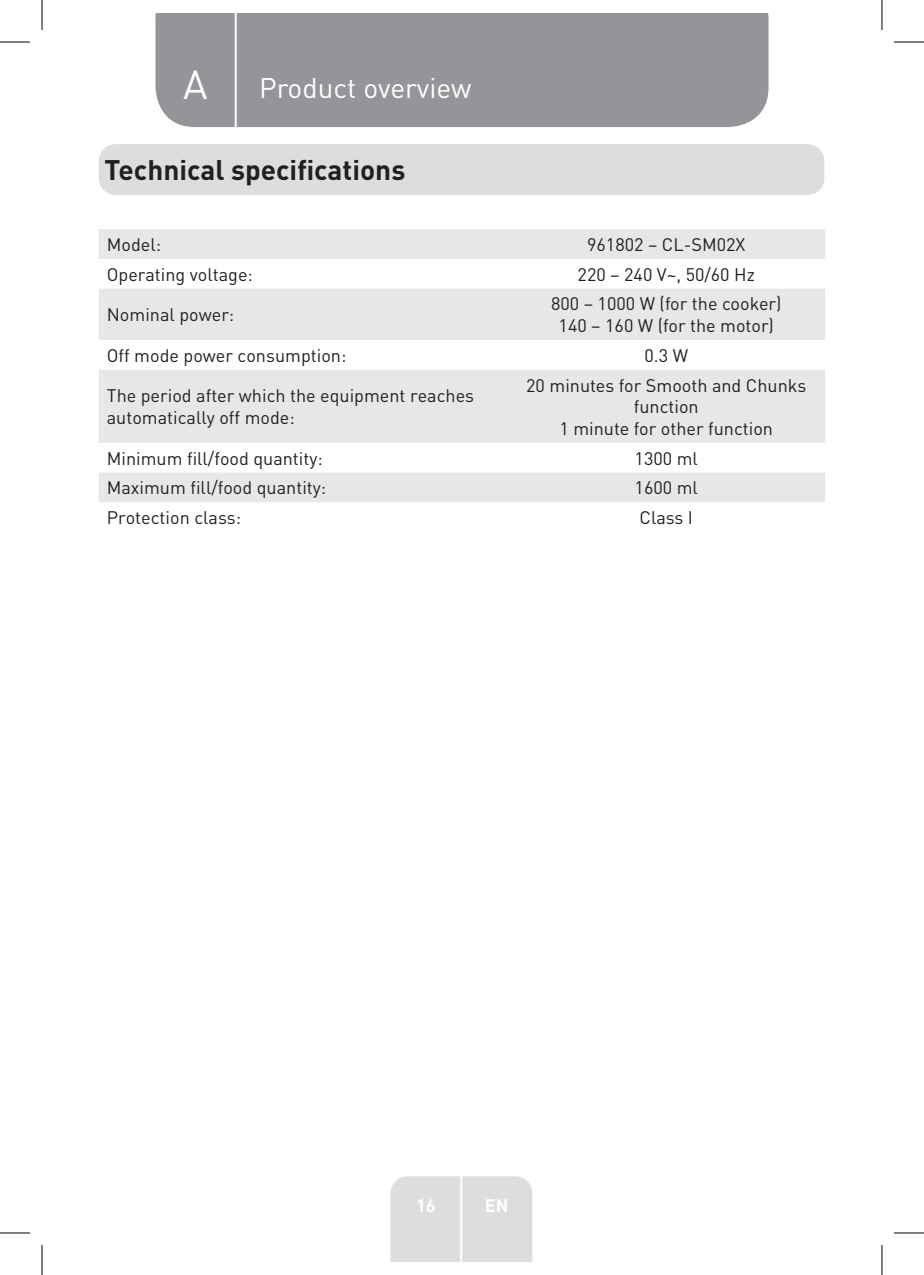
<style>
.page{position:relative;width:924px;height:1275px;background:#fff}
.page>*{position:absolute;margin:0;border:0;box-sizing:border-box;transform-origin:0 0}
.t1{font:40px "DIN Pro";color:#fff}
.Headline-01{font:700 28px "DIN Pro";color:#231f20}
.TitreGauche__gabarit{font:28px "DIN Pro";color:#fff}
.Left__Table{font:18px/21.6px "DIN Pro";color:#231f20}
.Centre__Table{font:18px/21.6px "DIN Pro";color:#231f20;text-align:center}
.t2{font:700 18px "DIN Pro";color:#fff}
</style>
<div class="page">
<div style="left:155px;top:14px;width:613px;height:113px;background:#939598"></div>
<div style="left:390px;top:1176px;width:142px;height:85px;background:#dcdddf"></div>
<hr style="left:460px;top:1153px;width:2px;height:108px;background:#fff">
<hr style="left:234px;top:14px;width:2px;height:116px;background:#fff">
<div style="left:99px;top:144px;width:724px;height:51px;background:#dcdddf;border-radius:17px"></div>
<svg style="left:99px;top:229px;width:725px;height:273px;fill:#e6e7e9"></svg>
<hr style="left:0;top:42px;width:30px;height:1px;background:#000">
<hr style="left:893px;top:42px;width:30px;height:1px;background:#000">
<hr style="left:0;top:1232px;width:30px;height:1px;background:#000">
<hr style="left:893px;top:1232px;width:30px;height:1px;background:#000">
<hr style="left:42px;top:0;width:1px;height:30px;background:#000">
<hr style="left:42px;top:1245px;width:1px;height:30px;background:#000">
<hr style="left:881px;top:0;width:1px;height:30px;background:#000">
<hr style="left:881px;top:1245px;width:1px;height:30px;background:#000">
<p class="t1" style="left:183px;top:57px;width:26px">A</p>
<p class="TitreGauche__gabarit" style="left:259px;top:69px;width:214px">Product overview</p>
<p class="Headline-01" style="left:104px;top:151px;width:302px">Technical specifications</p>
<p class="Left__Table" style="left:107px;top:233px;width:56px">Model:</p>
<p class="Centre__Table" style="left:587px;top:233px;width:160px">961802 – CL-SM02X</p>
<p class="Left__Table" style="left:107px;top:263px;width:148px">Operating voltage:</p>
<p class="Centre__Table" style="left:577px;top:263px;width:179px">220 – 240 V~, 50/60 Hz</p>
<p class="Left__Table" style="left:107px;top:303px;width:129px">Nominal power:</p>
<p class="Centre__Table" style="left:550px;top:292px;width:232px">800 – 1000 W (for the cooker)</p>
<p class="Centre__Table" style="left:558px;top:314px;width:217px">140 – 160 W (for the motor)</p>
<p class="Left__Table" style="left:107px;top:344px;width:241px">Off mode power consumption:</p>
<p class="Centre__Table" style="left:644px;top:344px;width:45px">0.3 W</p>
<p class="Left__Table" style="left:107px;top:384px;width:369px">The period after which the equipment reaches automatically off mode:</p>
<p class="Centre__Table" style="left:526px;top:373px;width:281px">20 minutes for Smooth and Chunks function</p>
<p class="Centre__Table" style="left:559px;top:417px;width:215px">1 minute for other function</p>
<p class="Left__Table" style="left:107px;top:446px;width:217px">Minimum fill/food quantity:</p>
<p class="Centre__Table" style="left:634px;top:446px;width:65px">1300 ml</p>
<p class="Left__Table" style="left:107px;top:476px;width:221px">Maximum fill/food quantity:</p>
<p class="Centre__Table" style="left:634px;top:476px;width:65px">1600 ml</p>
<p class="Left__Table" style="left:107px;top:506px;width:136px">Protection class:</p>
<p class="Centre__Table" style="left:639px;top:506px;width:55px">Class I</p>
<p class="t2" style="left:416px;top:1192px;width:21px">16</p>
<p class="t2" style="left:484px;top:1192px;width:25px">EN</p>
</div>
